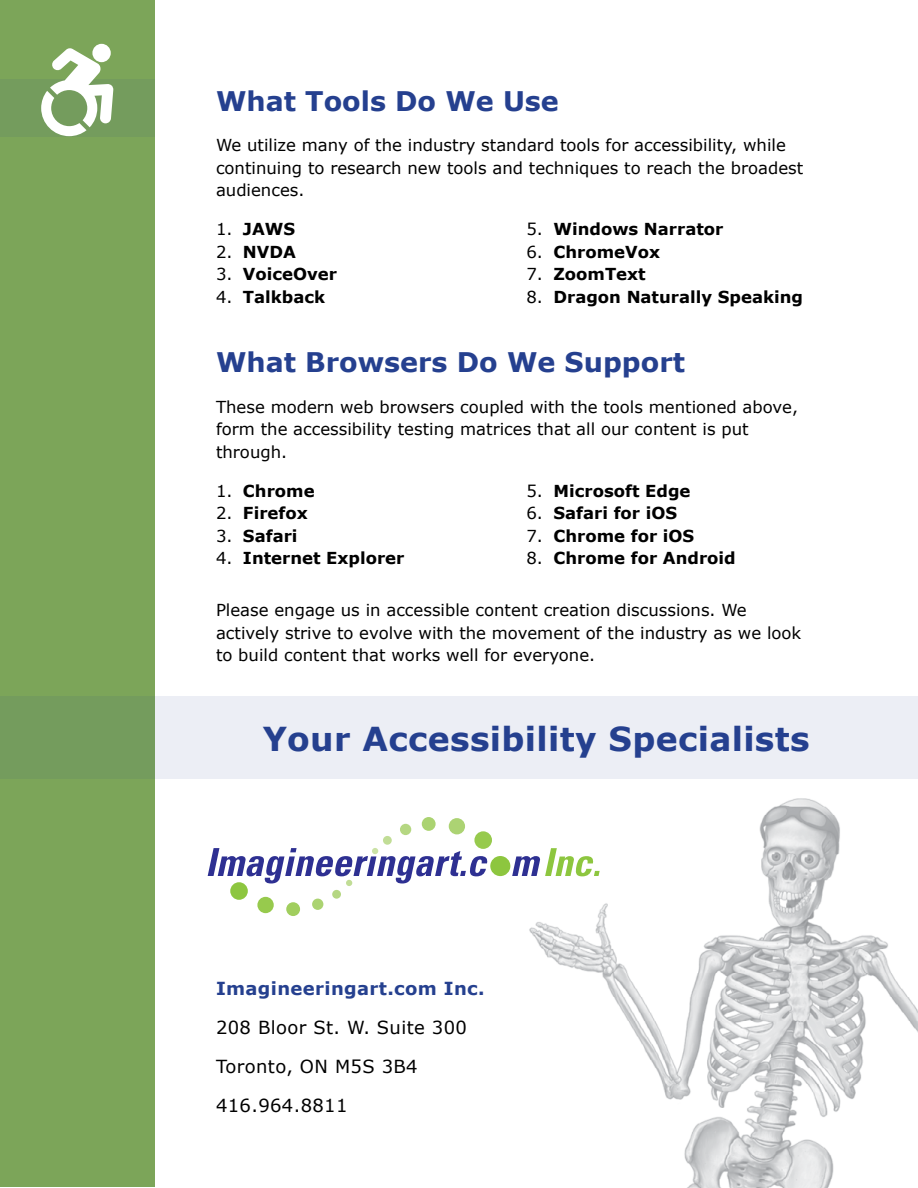
<style>
.page{position:relative;width:918px;height:1188px;background:#fff}
.page>*{position:absolute;margin:0;border:0;box-sizing:border-box;transform-origin:0 0}
.tagline{font:700 33px "Verdana";letter-spacing:.01em;color:#25408f}
.t1{font:700 27px "Verdana";color:#25408f}
.contact2{font:18px "Verdana";letter-spacing:.02em;color:#000}
.contact1{font:700 18px "Verdana";letter-spacing:.02em;color:#25408f}
.bt_01{font:16.5px/22.5px "Verdana";color:#000}
.t2{font:700 16.5px "Verdana";color:#000}
.s1{font-weight:400}
</style>
<div class="page">
<div style="left:0;top:0;width:154px;height:1186px;background:#7ca559"></div>
<img style="left:529px;top:798px;width:389px;height:390px">
<svg style="left:512px;top:848px;width:88px;height:28px"></svg>
<div style="left:474px;top:831px;width:18px;height:18px;background:#97ca4d;border-radius:50%"></div>
<div style="left:490px;top:856px;width:20px;height:20px;background:#8dc63f;border-radius:50%"></div>
<div style="left:449px;top:818px;width:16px;height:16px;background:#acd373;border-radius:50%"></div>
<div style="left:422px;top:817px;width:14px;height:14px;background:#abd371;border-radius:50%"></div>
<div style="left:400px;top:824px;width:11px;height:11px;background:#b5d782;border-radius:50%"></div>
<div style="left:383px;top:836px;width:9px;height:9px;background:#c1dd96;border-radius:50%"></div>
<div style="left:230px;top:882px;width:18px;height:18px;background:#8dc63f;border-radius:50%"></div>
<svg style="left:208px;top:848px;width:280px;height:38px"></svg>
<div style="left:257px;top:897px;width:17px;height:16px;background:#97ca4d;border-radius:50%"></div>
<div style="left:286px;top:902px;width:14px;height:14px;background:#a1ce5e;border-radius:50%"></div>
<div style="left:312px;top:899px;width:11px;height:11px;background:#abd371;border-radius:50%"></div>
<div style="left:332px;top:890px;width:9px;height:9px;background:#b5d782;border-radius:50%"></div>
<div style="left:154px;top:697px;width:764px;height:82px;background:#eceef5"></div>
<div style="left:0;top:79px;width:154px;height:58px;background:#749c5d"></div>
<svg style="left:92px;top:44px;width:19px;height:18px"></svg>
<svg style="left:41px;top:48px;width:72px;height:88px"></svg>
<h1 class="t1" style="left:216px;top:83px;width:344px">What Tools Do We Use</h1>
<p class="bt_01" style="left:216px;top:134px;width:589px">We utilize many of the industry standard tools for accessibility, while continuing to research new tools and techniques to reach the broadest audiences.</p>
<p class="t2" style="left:216px;top:218px;width:81px"><span class="s1">1.</span> JAWS</p>
<p class="t2" style="left:216px;top:241px;width:82px"><span class="s1">2.</span> NVDA</p>
<p class="t2" style="left:216px;top:263px;width:123px"><span class="s1">3.</span> VoiceOver</p>
<p class="t2" style="left:216px;top:286px;width:111px"><span class="s1">4.</span> Talkback</p>
<p class="t2" style="left:526px;top:218px;width:198px"><span class="s1">5.</span> Windows Narrator</p>
<p class="t2" style="left:526px;top:241px;width:135px"><span class="s1">6.</span> ChromeVox</p>
<p class="t2" style="left:526px;top:263px;width:121px"><span class="s1">7.</span> ZoomText</p>
<p class="t2" style="left:526px;top:286px;width:278px"><span class="s1">8.</span> Dragon Naturally Speaking</p>
<h1 class="t1" style="left:216px;top:345px;width:471px">What Browsers Do We Support</h1>
<p class="bt_01" style="left:216px;top:396px;width:584px">These modern web browsers coupled with the tools mentioned above, form the accessibility testing matrices that all our content is put through.</p>
<p class="t2" style="left:216px;top:480px;width:100px"><span class="s1">1.</span> Chrome</p>
<p class="t2" style="left:216px;top:502px;width:93px"><span class="s1">2.</span> Firefox</p>
<p class="t2" style="left:216px;top:525px;width:83px"><span class="s1">3.</span> Safari</p>
<p class="t2" style="left:216px;top:547px;width:190px"><span class="s1">4.</span> Internet Explorer</p>
<p class="t2" style="left:526px;top:480px;width:166px"><span class="s1">5.</span> Microsoft Edge</p>
<p class="t2" style="left:526px;top:502px;width:152px"><span class="s1">6.</span> Safari for iOS</p>
<p class="t2" style="left:526px;top:525px;width:169px"><span class="s1">7.</span> Chrome for iOS</p>
<p class="t2" style="left:526px;top:547px;width:211px"><span class="s1">8.</span> Chrome for Android</p>
<p class="bt_01" style="left:216px;top:599px;width:587px">Please engage us in accessible content creation discussions. We actively strive to evolve with the movement of the industry as we look to build content that works well for everyone.</p>
<p class="tagline" style="left:263px;top:717px;width:549px">Your Accessibility Specialists</p>
<p class="contact1" style="left:216px;top:977px;width:270px">Imagineeringart.com Inc.</p>
<p class="contact2" style="left:216px;top:1016px;width:252px">208 Bloor St. W. Suite 300</p>
<p class="contact2" style="left:216px;top:1055px;width:203px">Toronto, ON M5S 3B4</p>
<p class="contact2" style="left:216px;top:1094px;width:133px">416.964.8811</p>
</div>
